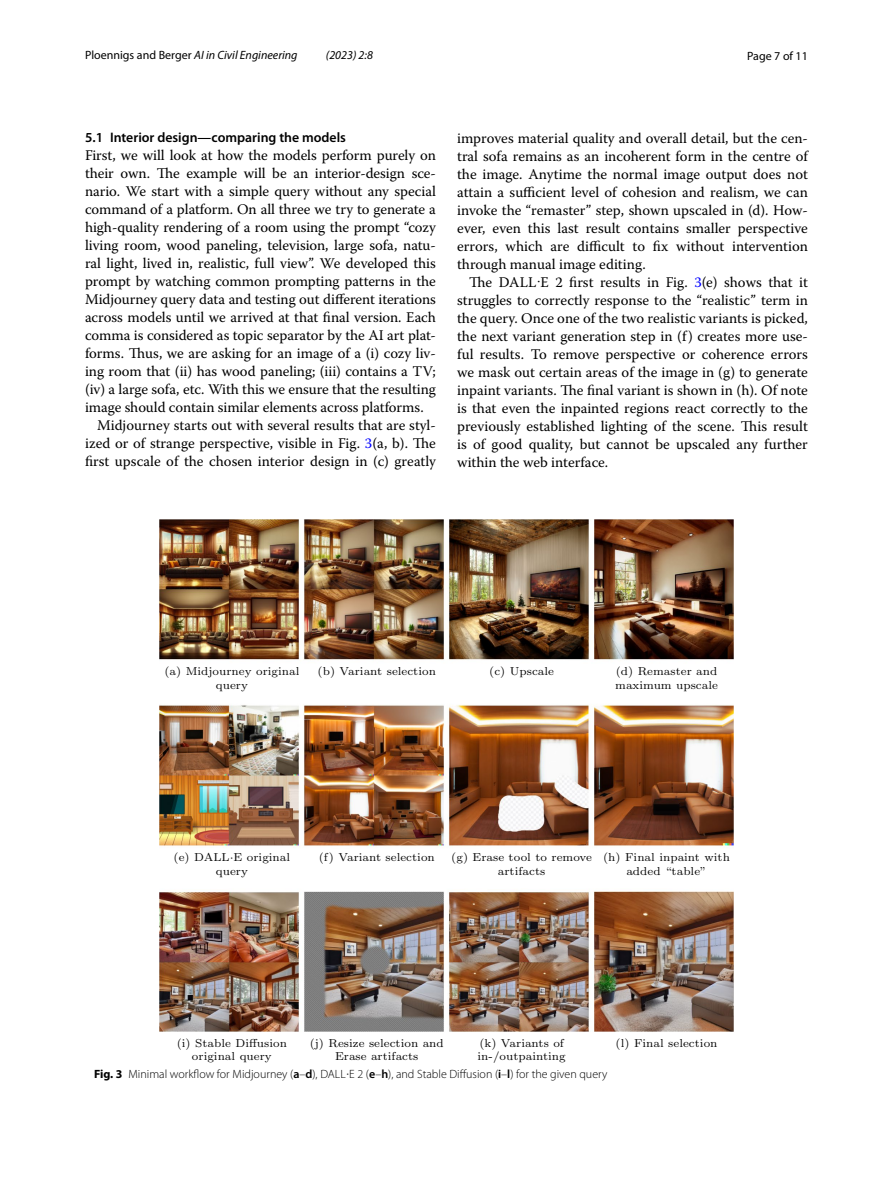
<style>
.page{position:relative;width:893px;height:1187px;background:#fff}
.page>*{position:absolute;margin:0;border:0;box-sizing:border-box;transform-origin:0 0}
.t1{font:14.7px/18px "Warnock Pro";letter-spacing:-.005em;color:#000;text-align:justify}
.t2{font:600 13.8px "Myriad Pro";color:#000}
.t3{font:300 12px "Myriad Pro";color:#000}
.t4{font:italic 12px "Myriad Pro";color:#000}
.t5{font:12px "Myriad Pro";color:#000}
.t6{font:11.55px/13.2px "CMR7";color:#000;text-align:center}
.s1{font-style:normal}
.s2{color:#00f}
.s3{font-family:"MTSYN17"}
.s4{font-family:"CMSY7"}
.s5{font-weight:700}
.s6{font-weight:600}
.s7{font-family:"MTSYN18";font-weight:400}
</style>
<div class="page">
<img style="left:159px;top:520px;width:575px;height:511px">
<p class="t4" style="left:85px;top:48px;width:214px"><span class="s1">Ploennigs and Berger</span> AI in Civil Engineering</p>
<p class="t4" style="left:326px;top:48px;width:48px">(2023) 2:8</p>
<p class="t5" style="left:747px;top:48px;width:62px">Page 7 of 11</p>
<p class="t2" style="left:85px;top:129px;width:262px">5.1 Interior design—comparing the models</p>
<p class="t1" style="left:85px;top:146px;width:352px">First, we will look at how the models perform purely on</p>
<p class="t1" style="left:85px;top:164px;width:352px">their own. The example will be an interior-design sce-</p>
<p class="t1" style="left:85px;top:182px;width:352px">nario. We start with a simple query without any special</p>
<p class="t1" style="left:85px;top:200px;width:352px">command of a platform. On all three we try to generate a</p>
<p class="t1" style="left:85px;top:218px;width:352px">high-quality rendering of a room using the prompt “cozy</p>
<p class="t1" style="left:85px;top:236px;width:352px">living room, wood paneling, television, large sofa, natu-</p>
<p class="t1" style="left:85px;top:254px;width:352px">ral light, lived in, realistic, full view”. We developed this</p>
<p class="t1" style="left:85px;top:272px;width:352px">prompt by watching common prompting patterns in the</p>
<p class="t1" style="left:85px;top:290px;width:352px">Midjourney query data and testing out different iterations</p>
<p class="t1" style="left:85px;top:308px;width:352px">across models until we arrived at that final version. Each</p>
<p class="t1" style="left:85px;top:326px;width:352px">comma is considered as topic separator by the AI art plat-</p>
<p class="t1" style="left:85px;top:344px;width:352px">forms. Thus, we are asking for an image of a (i) cozy liv-</p>
<p class="t1" style="left:85px;top:362px;width:352px">ing room that (ii) has wood paneling; (iii) contains a TV;</p>
<p class="t1" style="left:85px;top:380px;width:352px">(iv) a large sofa, etc. With this we ensure that the resulting</p>
<p class="t1" style="left:85px;top:398px;width:340px">image should contain similar elements across platforms.</p>
<p class="t1" style="left:97px;top:416px;width:340px">Midjourney starts out with several results that are styl-</p>
<p class="t1" style="left:85px;top:434px;width:352px">ized or of strange perspective, visible in Fig. <span class="s2">3</span>(a, b). The</p>
<p class="t1" style="left:85px;top:452px;width:352px">first upscale of the chosen interior design in (c) greatly</p>
<p class="t1" style="left:457px;top:128px;width:352px">improves material quality and overall detail, but the cen&shy;tral sofa remains as an incoherent form in the centre of the image. Anytime the normal image output does not attain a sufficient level of cohesion and realism, we can invoke the “remaster” step, shown upscaled in (d). How&shy;ever, even this last result contains smaller perspective errors, which are difficult to fix without intervention through manual image editing.</p>
<p class="t1" style="left:457px;top:272px;width:352px;text-indent:12px">The DALL<span class="s3">·</span>E 2 first results in Fig. <span class="s2">3</span>(e) shows that it struggles to correctly response to the “realistic” term in the query. Once one of the two realistic variants is picked, the next variant generation step in (f) creates more use&shy;ful results. To remove perspective or coherence errors we mask out certain areas of the image in (g) to generate inpaint variants. The final variant is shown in (h). Of note is that even the inpainted regions react correctly to the previously established lighting of the scene. This result is of good quality, but cannot be upscaled any further within the web interface.</p>
<p class="t6" style="left:164px;top:664px;width:136px">(a) Midjourney original query</p>
<p class="t6" style="left:318px;top:664px;width:120px">(b) Variant selection</p>
<p class="t6" style="left:489px;top:664px;width:66px">(c) Upscale</p>
<p class="t6" style="left:615px;top:664px;width:104px;text-align:left">(d) Remaster and maximum upscale</p>
<p class="t6" style="left:174px;top:850px;width:118px">(e) DALL<span class="s4">·</span>E original query</p>
<p class="t6" style="left:319px;top:850px;width:118px">(f) Variant selection</p>
<p class="t6" style="left:451px;top:850px;width:142px">(g) Erase tool to remove artifacts</p>
<p class="t6" style="left:603px;top:850px;width:128px">(h) Final inpaint with added “table”</p>
<p class="t6" style="left:177px;top:1036px;width:112px">(i) Stable Diffusion original query</p>
<p class="t6" style="left:310px;top:1036px;width:136px">(j) Resize selection and<br>Erase artifacts</p>
<p class="t6" style="left:478px;top:1036px;width:90px;text-align:left">(k) Variants of in-/outpainting</p>
<p class="t6" style="left:616px;top:1036px;width:103px">(l) Final selection</p>
<p class="t3" style="left:94px;top:1067px;width:515px"><span class="s5">Fig. 3</span> Minimal workflow for Midjourney (<span class="s6">a</span>–<span class="s6">d</span>), DALL<span class="s7">·</span>E 2 (<span class="s6">e</span>–<span class="s6">h</span>), and Stable Diffusion (<span class="s6">i</span>–<span class="s6">l</span>) for the given query</p>
</div>
